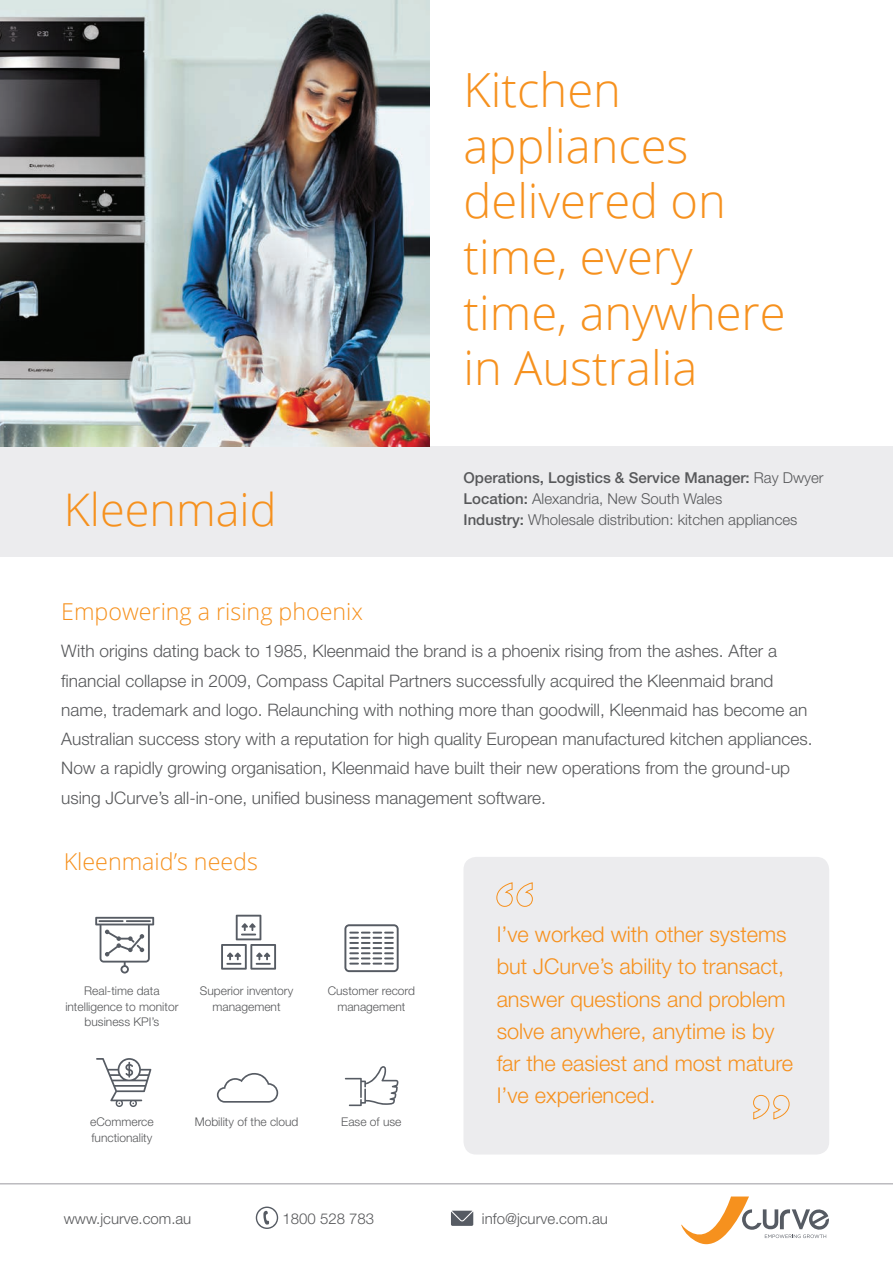
<style>
.page{position:relative;width:893px;height:1263px;background:#fff}
.page>*{position:absolute;margin:0;border:0;box-sizing:border-box;transform-origin:0 0}
.t1{font:300 47.1px/55.7px "Open Sans";color:#f6911e}
.t2{font:300 45px "Open Sans";color:#f6911e}
.t3{font:300 23.25px "Open Sans";color:#f6911e}
.t4{font:300 21.75px/32.2px "Helvetica Neue";color:#f6911e}
.t5{font:300 17.25px/29.2px "Helvetica Neue";color:#57585a}
.t6{font:300 15px/21px "Helvetica Neue";color:#57585a}
.t7{font:300 12px/15.8px "Helvetica Neue";color:#57585a;text-align:center}
.s1{font-weight:500}
</style>
<div class="page">
<div style="left:0;top:446px;width:893px;height:111px;background:#ececee"></div>
<div style="left:463px;top:857px;width:366px;height:297px;background:#ececee;border-radius:13px"></div>
<svg style="left:681px;top:1196px;width:148px;height:49px"></svg>
<svg style="left:256px;top:1206px;width:22px;height:23px"></svg>
<svg style="left:451px;top:1211px;width:22px;height:15px"></svg>
<hr style="left:0;top:1183px;width:893px;height:1px;background:#9b999f">
<svg style="left:753px;top:1095px;width:37px;height:25px"></svg>
<svg style="left:496px;top:882px;width:37px;height:25px"></svg>
<svg style="left:217px;top:1073px;width:61px;height:30px"></svg>
<img style="left:0;top:0;width:429px;height:446px">
<svg style="left:96px;top:1058px;width:55px;height:49px"></svg>
<svg style="left:95px;top:917px;width:59px;height:56px"></svg>
<hr style="left:126px;top:920px;width:25px;height:2px;background:#565b63">
<hr style="left:99px;top:920px;width:25px;height:2px;background:#565b63">
<svg style="left:221px;top:915px;width:55px;height:55px"></svg>
<svg style="left:344px;top:924px;width:55px;height:48px"></svg>
<svg style="left:345px;top:1066px;width:53px;height:40px"></svg>
<h2 class="t2" style="left:64px;top:478px;width:214px">Kleenmaid</h2>
<h1 class="t1" style="left:463px;top:61px;width:324px">Kitchen appliances delivered on time, every time, anywhere in Australia</h1>
<p class="t6" style="left:463px;top:467px;width:362px"><span class="s1">Operations, Logistics &amp; Service Manager:</span> Ray Dwyer<br><span class="s1">Location:</span> Alexandria, New South Wales<br><span class="s1">Industry:</span> Wholesale distribution: kitchen appliances</p>
<h3 class="t3" style="left:61px;top:595px;width:303px">Empowering a rising phoenix</h3>
<p class="t5" style="left:61px;top:636px;width:753px">With origins dating back to 1985, Kleenmaid the brand is a phoenix rising from the ashes. After a financial collapse in 2009, Compass Capital Partners successfully acquired the Kleenmaid brand name, trademark and logo. Relaunching with nothing more than goodwill, Kleenmaid has become an Australian success story with a reputation for high quality European manufactured kitchen appliances.<br>Now a rapidly growing organisation, Kleenmaid have built their new operations from the ground-up using JCurve’s all-in-one, unified business management software.</p>
<h3 class="t3" style="left:64px;top:846px;width:196px">Kleenmaid’s needs</h3>
<p class="t7" style="left:65px;top:982px;width:115px">Real-time data intelligence to monitor business KPI’s</p>
<p class="t7" style="left:200px;top:982px;width:95px">Superior inventory management</p>
<p class="t7" style="left:328px;top:982px;width:89px">Customer record management</p>
<p class="t7" style="left:90px;top:1114px;width:65px;text-align:left">eCommerce functionality</p>
<p class="t7" style="left:195px;top:1114px;width:105px">Mobility of the cloud</p>
<p class="t7" style="left:341px;top:1114px;width:62px">Ease of use</p>
<p class="t4" style="left:497px;top:918px;width:298px">I’ve worked with other systems but JCurve’s ability to transact, answer questions and problem solve anywhere, anytime is by far the easiest and most mature<br>I’ve experienced.</p>
<p class="t6" style="left:64px;top:1208px;width:129px">www.jcurve.com.au</p>
<p class="t6" style="left:283px;top:1208px;width:93px">1800 528 783</p>
<p class="t6" style="left:482px;top:1208px;width:127px">info@jcurve.com.au</p>
</div>
